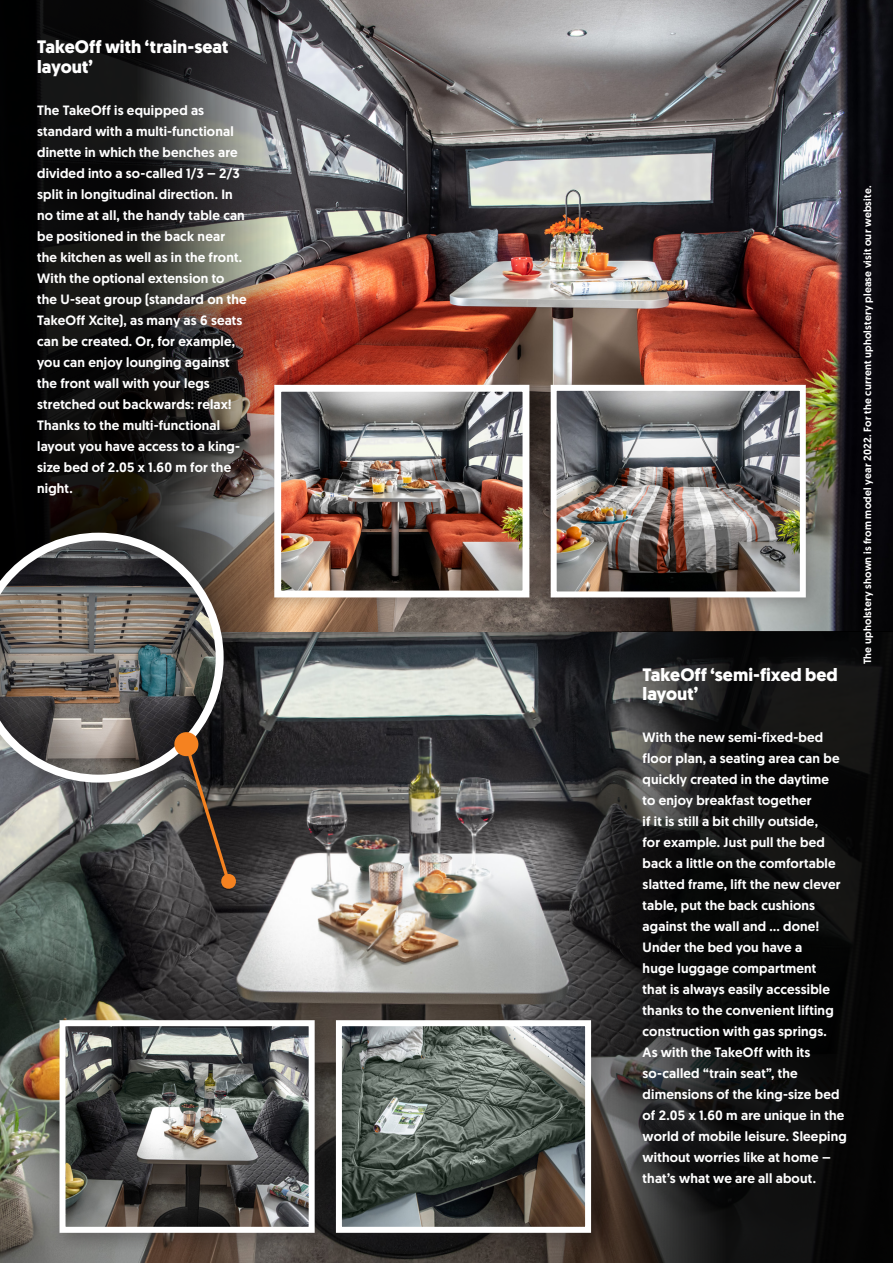
<style>
.page{position:relative;width:893px;height:1263px;background:#fff}
.page>*{position:absolute;margin:0;border:0;box-sizing:border-box;transform-origin:0 0}
.t1{font:700 18px/19.5px "Geomanist";color:#fff}
.t2{font:500 13.5px/21px "Geomanist";letter-spacing:.01em;color:#fff}
.t3{font:500 10.5px "Geomanist";letter-spacing:.02em;color:#fff}
</style>
<div class="page">
<img style="left:0;top:0;width:893px;height:1263px">
<svg style="left:536px;top:631px;width:357px;height:632px;background:#1f1f20"></svg>
<svg style="left:0;top:0;width:289px;height:631px;background:#2f2a28"></svg>
<div style="left:328px;top:1012px;width:283px;height:241px;background:#231f20;opacity:.3"></div>
<img style="left:343px;top:1027px;width:241px;height:199px">
<div style="left:336px;top:1020px;width:255px;height:213px;border:6px solid #fff"></div>
<div style="left:51px;top:1012px;width:284px;height:241px;background:#231f20;opacity:.3"></div>
<img style="left:67px;top:1027px;width:241px;height:199px">
<div style="left:60px;top:1020px;width:255px;height:213px;border:6px solid #fff"></div>
<div style="left:0;top:522px;width:240px;height:277px;background:#231f20;opacity:.3"></div>
<svg style="left:0;top:533px;width:224px;height:250px;background:#6c6965"></svg>
<div style="left:539px;top:373px;width:284px;height:241px;background:#231f20;opacity:.3"></div>
<img style="left:558px;top:392px;width:241px;height:198px">
<div style="left:551px;top:385px;width:255px;height:212px;border:6px solid #fff"></div>
<div style="left:263px;top:373px;width:283px;height:241px;background:#231f20;opacity:.3"></div>
<img style="left:282px;top:393px;width:239px;height:196px">
<div style="left:274px;top:385px;width:255px;height:212px;border:7px solid #fff"></div>
<svg style="left:173px;top:731px;width:64px;height:158px;background:#4a3d33"></svg>
<h1 class="t1" style="left:37px;top:37px;width:193px">TakeOff with ‘train-seat layout’</h1>
<p class="t2" style="left:37px;top:99px;width:211px">The TakeOff is equipped as standard with a multi-functional dinette in which the benches are divided into a so-called 1/3 – 2/3 split in longitudinal direction. In no time at all, the handy table can be positioned in the back near the kitchen as well as in the front.<br>With the optional extension to the U-seat group (standard on the<br>TakeOff Xcite), as many as 6 seats can be created. Or, for example, you can enjoy lounging against the front wall with your legs stretched out backwards: relax!<br>Thanks to the multi-functional layout you have access to a king&shy;size bed of 2.05 x 1.60 m for the night.</p>
<h1 class="t1" style="left:643px;top:665px;width:197px">TakeOff ‘semi-fixed bed layout’</h1>
<p class="t2" style="left:643px;top:727px;width:206px">With the new semi-fixed-bed floor plan, a seating area can be quickly created in the daytime<br>to enjoy breakfast together<br>if it is still a bit chilly outside,<br>for example. Just pull the bed back a little on the comfortable slatted frame, lift the new clever table, put the back cushions against the wall and … done!<br>Under the bed you have a<br>huge luggage compartment<br>that is always easily accessible thanks to the convenient lifting construction with gas springs.<br>As with the TakeOff with its so-called “train seat”, the dimensions of the king-size bed of 2.05 x 1.60 m are unique in the world of mobile leisure. Sleeping without worries like at home – that’s what we are all about.</p>
<p class="t3" style="left:860px;top:664px;width:480px;rotate:-90deg">The upholstery shown is from model year 2022. For the current upholstery please visit our website.</p>
</div>
